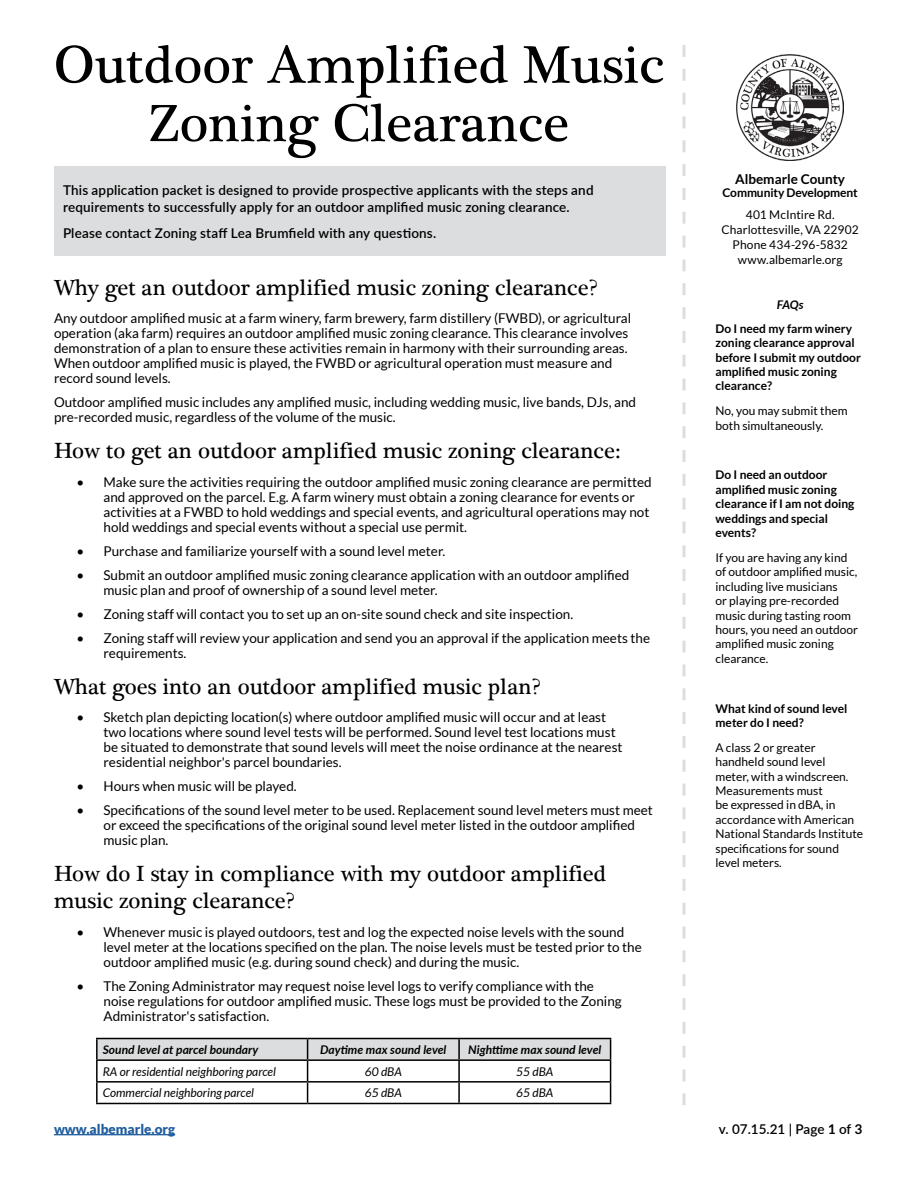
<style>
.page{position:relative;width:918px;height:1188px;background:#fff}
.page>*{position:absolute;margin:0;border:0;box-sizing:border-box;transform-origin:0 0}
.t1{font:54px/58.5px "Plantagenet Cherokee";color:#000;text-align:center}
.t2{font:22.5px/27px "Plantagenet Cherokee";color:#000}
.t3{font:13.5px/15px "Lato";color:#000}
.t4{font:600 13.5px/16.2px "Lato";letter-spacing:.01em;color:#000}
.t5{font:900 13.5px "Lato";color:#215e9e}
.t6{font:700 13.5px "Lato";color:#000}
.t7{font:12px/14.4px "Lato";color:#000}
.t8{font:700 12px/14.4px "Lato";color:#000}
.t9{font:italic 12px "Lato";color:#000}
.t10{font:italic 700 12px "Lato";color:#000}
.s1{font-weight:700}
</style>
<div class="page">
<hr style="left:54px;top:1134px;width:121px;height:1px;background:#215e9e">
<img style="left:737px;top:54px;width:107px;height:107px">
<svg style="left:682px;top:45px;width:4px;height:1060px"></svg>
<div style="left:54px;top:166px;width:612px;height:90px;background:#dcddde"></div>
<hr style="left:96px;top:1038px;width:212px;height:1px;background:#000">
<hr style="left:96px;top:1039px;width:2px;height:20px;background:#000">
<hr style="left:308px;top:1038px;width:151px;height:1px;background:#000">
<hr style="left:459px;top:1038px;width:152px;height:1px;background:#000">
<hr style="left:96px;top:1059px;width:212px;height:2px;background:#000">
<hr style="left:96px;top:1061px;width:2px;height:20px;background:#000">
<hr style="left:96px;top:1081px;width:212px;height:2px;background:#000">
<hr style="left:96px;top:1083px;width:2px;height:20px;background:#000">
<svg style="left:97px;top:1039px;width:514px;height:64px"></svg>
<hr style="left:96px;top:1103px;width:212px;height:1px;background:#000">
<hr style="left:308px;top:1103px;width:151px;height:1px;background:#000">
<hr style="left:459px;top:1103px;width:152px;height:1px;background:#000">
<h1 class="t1" style="left:54px;top:38px;width:612px">Outdoor Amplified Music<br>Zoning Clearance</h1>
<p class="t4" style="left:63px;top:182px;width:532px">This application packet is designed to provide prospective applicants with the steps and requirements to successfully apply for an outdoor amplified music zoning clearance.</p>
<p class="t4" style="left:63px;top:225px;width:375px">Please contact Zoning staff Lea Brumfield with any questions.</p>
<h2 class="t2" style="left:54px;top:275px;width:545px">Why get an outdoor amplified music zoning clearance?</h2>
<p class="t3" style="left:54px;top:311px;width:579px">Any outdoor amplified music at a farm winery, farm brewery, farm distillery (FWBD), or agricultural operation (aka farm) requires an outdoor amplified music zoning clearance. This clearance involves demonstration of a plan to ensure these activities remain in harmony with their surrounding areas.<br>When outdoor amplified music is played, the FWBD or agricultural operation must measure and record sound levels.</p>
<p class="t3" style="left:54px;top:395px;width:584px">Outdoor amplified music includes any amplified music, including wedding music, live bands, DJs, and pre-recorded music, regardless of the volume of the music.</p>
<h2 class="t2" style="left:54px;top:438px;width:568px">How to get an outdoor amplified music zoning clearance:</h2>
<p class="t3" style="left:104px;top:474px;width:550px;text-indent:-27px">• Make sure the activities requiring the outdoor amplified music zoning clearance are permitted and approved on the parcel. E.g. A farm winery must obtain a zoning clearance for events or activities at a FWBD to hold weddings and special events, and agricultural operations may not hold weddings and special events without a special use permit.</p>
<p class="t3" style="left:76px;top:543px;width:370px">• Purchase and familiarize yourself with a sound level meter.</p>
<p class="t3" style="left:104px;top:567px;width:528px;text-indent:-27px">• Submit an outdoor amplified music zoning clearance application with an outdoor amplified music plan and proof of ownership of a sound level meter.</p>
<p class="t3" style="left:76px;top:606px;width:498px">• Zoning staff will contact you to set up an on-site sound check and site inspection.</p>
<p class="t3" style="left:104px;top:630px;width:548px;text-indent:-27px">• Zoning staff will review your application and send you an approval if the application meets the requirements.</p>
<h2 class="t2" style="left:54px;top:674px;width:488px">What goes into an outdoor amplified music plan?</h2>
<p class="t3" style="left:104px;top:710px;width:521px;text-indent:-27px">• Sketch plan depicting location(s) where outdoor amplified music will occur and at least two locations where sound level tests will be performed. Sound level test locations must be situated to demonstrate that sound levels will meet the noise ordinance at the nearest residential neighbor's parcel boundaries.</p>
<p class="t3" style="left:76px;top:779px;width:222px">• Hours when music will be played.</p>
<p class="t3" style="left:104px;top:803px;width:551px;text-indent:-27px">• Specifications of the sound level meter to be used. Replacement sound level meters must meet or exceed the specifications of the original sound level meter listed in the outdoor amplified music plan.</p>
<h2 class="t2" style="left:54px;top:861px;width:554px">How do I stay in compliance with my outdoor amplified music zoning clearance?</h2>
<p class="t3" style="left:104px;top:924px;width:540px;text-indent:-27px">• Whenever music is played outdoors, test and log the expected noise levels with the sound level meter at the locations specified on the plan. The noise levels must be tested prior to the outdoor amplified music (e.g. during sound check) and during the music.</p>
<p class="t3" style="left:104px;top:978px;width:520px;text-indent:-27px">• The Zoning Administrator may request noise level logs to verify compliance with the noise regulations for outdoor amplified music. These logs must be provided to the Zoning<br>Administrator's satisfaction.</p>
<p class="t10" style="left:103px;top:1041px;width:157px">Sound level at parcel boundary</p>
<p class="t10" style="left:320px;top:1041px;width:128px">Daytime max sound level</p>
<p class="t10" style="left:468px;top:1041px;width:135px">Nighttime max sound level</p>
<p class="t9" style="left:103px;top:1065px;width:175px">RA or residential neighboring parcel</p>
<p class="t9" style="left:365px;top:1065px;width:39px">60 dBA</p>
<p class="t9" style="left:516px;top:1065px;width:39px">55 dBA</p>
<p class="t9" style="left:103px;top:1086px;width:153px">Commercial neighboring parcel</p>
<p class="t9" style="left:365px;top:1086px;width:39px">65 dBA</p>
<p class="t9" style="left:516px;top:1086px;width:39px">65 dBA</p>
<p class="t6" style="left:735px;top:171px;width:112px">Albemarle County</p>
<p class="t8" style="left:722px;top:185px;width:137px">Community Development</p>
<p class="t7" style="left:722px;top:207px;width:139px;line-height:15px;text-align:center">401 McIntire Rd.<br>Charlottesville, VA 22902<br>Phone 434-296-5832 www.albemarle.org</p>
<p class="t10" style="left:777px;top:295px;width:29px">FAQs</p>
<p class="t8" style="left:716px;top:321px;width:147px">Do I need my farm winery zoning clearance approval before I submit my outdoor amplified music zoning clearance?</p>
<p class="t7" style="left:716px;top:404px;width:134px">No, you may submit them both simultaneously.</p>
<p class="t8" style="left:716px;top:468px;width:141px">Do I need an outdoor amplified music zoning clearance if I am not doing weddings and special events?</p>
<p class="t7" style="left:716px;top:550px;width:144px">If you are having any kind of outdoor amplified music, including live musicians<br>or playing pre-recorded music during tasting room hours, you need an outdoor amplified music zoning clearance.</p>
<p class="t8" style="left:716px;top:701px;width:134px">What kind of sound level meter do I need?</p>
<p class="t7" style="left:716px;top:740px;width:149px">A class 2 or greater handheld sound level<br>meter, with a windscreen.<br>Measurements must<br>be expressed in dBA, in accordance with American<br>National Standards Institute specifications for sound level meters.</p>
<p class="t5" style="left:54px;top:1121px;width:123px">www.albemarle.org</p>
<p class="t4" style="left:719px;top:1120px;width:145px">v. 07.15.21 | Page <span class="s1">1</span> of <span class="s1">3</span></p>
</div>
